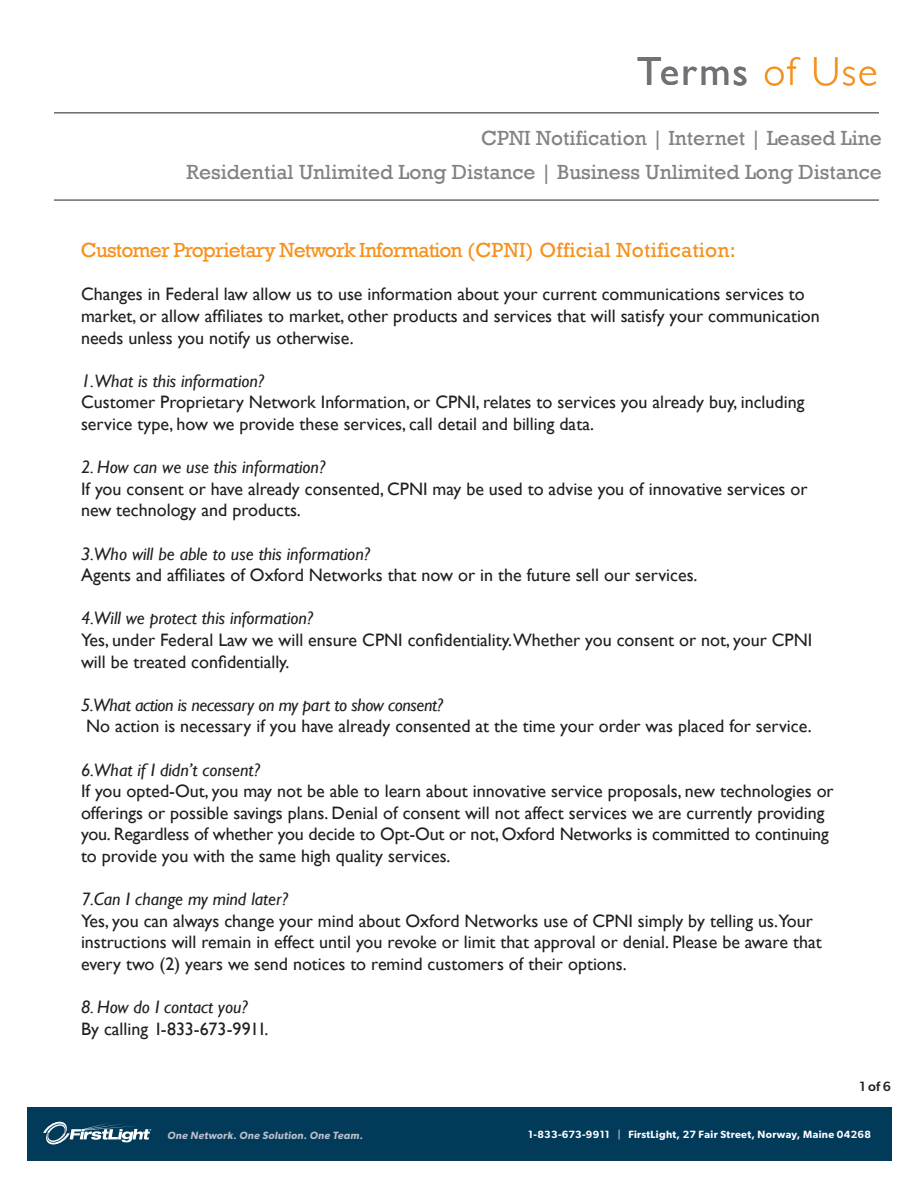
<style>
.page{position:relative;width:918px;height:1188px;background:#fff}
.page>*{position:absolute;margin:0;border:0;box-sizing:border-box;transform-origin:0 0}
.t1{font:40.5px "Gill Sans";letter-spacing:.05em;color:#717074}
.t2{font:21px/34.5px "Rockwell";color:#808285;text-align:right}
.t3{font:21px "Rockwell";letter-spacing:-.04em;color:#f6911e}
.t4{font:18px/21.6px "Gill Sans";color:#231f20}
.t5{font:italic 18px/21.5px "Gill Sans";color:#231f20}
.t6{font:italic 18px "Gill Sans";letter-spacing:-.02em;color:#231f20}
.t7{font:500 13.5px "Gibson";color:#231f20}
.t8{font:600 10.5px "Gibson";letter-spacing:.03em;color:#fff}
.t9{font:italic 600 10.5px "Gibson";letter-spacing:.03em;color:#bcc1cd}
.s1{font-weight:300;color:#f6901e}
.s2{font-style:normal}
.s3{color:#b0b6c3}
</style>
<div class="page">
<div style="left:27px;top:1107px;width:864px;height:54px;background:#023b5a"></div>
<svg style="left:43px;top:1122px;width:108px;height:22px"></svg>
<hr style="left:54px;top:200px;width:825px;height:1px;background:#231f20">
<hr style="left:54px;top:112px;width:825px;height:1px;background:#231f20">
<h1 class="t1" style="left:637px;top:47px;width:242px">Terms <span class="s1">of Use</span></h1>
<p class="t2" style="left:186px;top:123px;width:697px">CPNI Notification | Internet | Leased Line<br>Residential Unlimited Long Distance | Business Unlimited Long Distance</p>
<p class="t3" style="left:81px;top:243px;width:656px">Customer Proprietary Network Information (CPNI) Official Notification:</p>
<p class="t4" style="left:81px;top:285px;width:740px">Changes in Federal law allow us to use information about your current communications services to market, or allow affiliates to market, other products and services that will satisfy your communication needs unless you notify us otherwise.</p>
<p class="t5" style="left:81px;top:371px;width:185px">1.What is this information?</p>
<p class="t4" style="left:81px;top:392px;width:725px">Customer Proprietary Network Information, or CPNI, relates to services you already buy, including service type, how we provide these services, call detail and billing data.</p>
<p class="t5" style="left:81px;top:458px;width:246px">2. How can we use this information?</p>
<p class="t4" style="left:81px;top:478px;width:728px">If you consent or have already consented, CPNI may be used to advise you of innovative services or new technology and products.</p>
<p class="t5" style="left:81px;top:544px;width:291px">3.Who will be able to use this information?</p>
<p class="t4" style="left:81px;top:565px;width:618px">Agents and affiliates of Oxford Networks that now or in the future sell our services.</p>
<p class="t5" style="left:81px;top:609px;width:234px">4.Will we protect this information?</p>
<p class="t4" style="left:81px;top:629px;width:733px">Yes, under Federal Law we will ensure CPNI confidentiality.Whether you consent or not, your CPNI will be treated confidentially.</p>
<p class="t6" style="left:81px;top:697px;width:364px">5.What action is necessary on my part to show consent?</p>
<p class="t4" style="left:86px;top:716px;width:727px">No action is necessary if you have already consented at the time your order was placed for service.</p>
<p class="t5" style="left:81px;top:760px;width:181px">6.What if I didn’t consent?</p>
<p class="t4" style="left:81px;top:781px;width:754px">If you opted-Out, you may not be able to learn about innovative service proposals, new technologies or offerings or possible savings plans. Denial of consent will not affect services we are currently providing you. Regardless of whether you decide to Opt-Out or not, Oxford Networks is committed to continuing to provide you with the same high quality services.</p>
<p class="t5" style="left:81px;top:890px;width:209px">7.Can I change my mind later?</p>
<p class="t4" style="left:81px;top:910px;width:742px">Yes, you can always change your mind about Oxford Networks use of CPNI simply by telling us.Your instructions will remain in effect until you revoke or limit that approval or denial. Please be aware that every two (2) years we send notices to remind customers of their options.</p>
<p class="t5" style="left:81px;top:998px;width:189px">8. How do I contact you?<br><span class="s2">By calling</span> <span class="s2">1-833-673-9911.</span></p>
<p class="t4" style="left:177px;top:1019px;width:98px">66 43 8254.</p>
<p class="t7" style="left:859px;top:1078px;width:33px">1 of 6</p>
<p class="t9" style="left:167px;top:1130px;width:197px">One Network. One Solution. One Team.</p>
<p class="t8" style="left:528px;top:1130px;width:344px">1-833-673-9911 <span class="s3">|</span> FirstLight, 27 Fair Street, Norway, Maine 04268</p>
</div>
